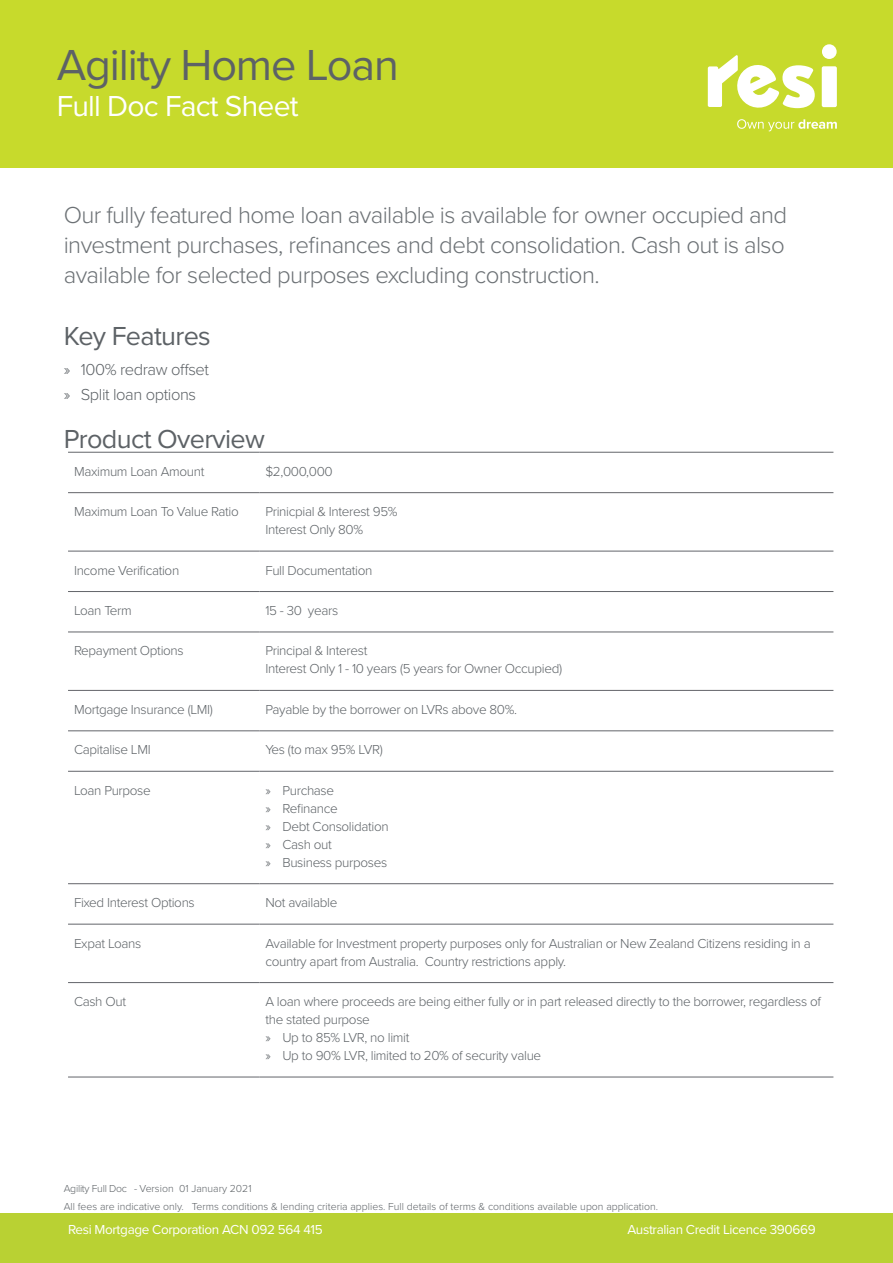
<style>
.page{position:relative;width:893px;height:1263px;background:#fff}
.page>*{position:absolute;margin:0;border:0;box-sizing:border-box;transform-origin:0 0}
.t1{font:45px "Proxima Nova";letter-spacing:-.025em;color:#5d6266}
.t2{font:30px "Proxima Nova";letter-spacing:-.025em;color:#fff}
.t3{font:27px "Proxima Nova";letter-spacing:-.025em;color:#5d6266}
.t4{font:300 24px/30px "Proxima Nova";letter-spacing:-.025em;color:#6c7175;text-align:justify}
.t5{font:300 16.5px "Proxima Nova";letter-spacing:-.025em;color:#5d6266}
.t6{font:300 13.5px/18px "Proxima Nova";letter-spacing:-.025em;color:#5d6266}
.t7{font:13.5px "Proxima Nova";letter-spacing:-.025em;color:#fff}
.t8{font:300 10.5px/18px "Proxima Nova";color:#5d6266}
</style>
<div class="page">
<hr style="left:68px;top:452px;width:191px;height:1px;background:#63656a">
<hr style="left:259px;top:452px;width:574px;height:1px;background:#63656a">
<hr style="left:68px;top:492px;width:191px;height:1px;background:#63656a">
<hr style="left:259px;top:492px;width:574px;height:1px;background:#63656a">
<hr style="left:68px;top:551px;width:191px;height:1px;background:#63656a">
<hr style="left:259px;top:551px;width:574px;height:1px;background:#63656a">
<hr style="left:68px;top:591px;width:191px;height:1px;background:#63656a">
<hr style="left:259px;top:591px;width:574px;height:1px;background:#63656a">
<hr style="left:68px;top:632px;width:191px;height:1px;background:#63656a">
<hr style="left:259px;top:632px;width:574px;height:1px;background:#63656a">
<hr style="left:68px;top:690px;width:191px;height:1px;background:#63656a">
<hr style="left:259px;top:690px;width:574px;height:1px;background:#63656a">
<hr style="left:68px;top:730px;width:191px;height:1px;background:#63656a">
<hr style="left:259px;top:730px;width:574px;height:1px;background:#63656a">
<hr style="left:68px;top:771px;width:191px;height:1px;background:#63656a">
<hr style="left:259px;top:771px;width:574px;height:1px;background:#63656a">
<hr style="left:68px;top:883px;width:191px;height:1px;background:#63656a">
<hr style="left:259px;top:883px;width:574px;height:1px;background:#63656a">
<hr style="left:68px;top:924px;width:191px;height:1px;background:#63656a">
<hr style="left:259px;top:924px;width:574px;height:1px;background:#63656a">
<hr style="left:68px;top:982px;width:191px;height:1px;background:#63656a">
<hr style="left:259px;top:982px;width:574px;height:1px;background:#63656a">
<hr style="left:68px;top:1077px;width:191px;height:1px;background:#63656a">
<hr style="left:259px;top:1077px;width:574px;height:1px;background:#63656a">
<div style="left:0;top:1213px;width:893px;height:50px;background:#b9d133"></div>
<div style="left:0;top:0;width:893px;height:167px;background:#c7da2c"></div>
<div style="left:822px;top:66px;width:15px;height:41px;background:#fff;border-radius:2px"></div>
<div style="left:822px;top:44px;width:15px;height:15px;background:#fff;border-radius:50%"></div>
<svg style="left:708px;top:55px;width:107px;height:54px"></svg>
<svg style="left:737px;top:119px;width:100px;height:12px"></svg>
<h1 class="t1" style="left:57px;top:31px;width:344px">Agility Home Loan</h1>
<h2 class="t2" style="left:57px;top:84px;width:243px">Full Doc Fact Sheet</h2>
<p class="t4" style="left:64px;top:199px;width:725px">Our fully featured home loan available is available for owner occupied and investment purchases, refinances and debt consolidation. Cash out is also available for selected purposes excluding construction.</p>
<p class="t3" style="left:64px;top:316px;width:149px">Key Features</p>
<p class="t5" style="left:64px;top:357px;width:147px">» 100% redraw offset</p>
<p class="t5" style="left:64px;top:383px;width:134px">» Split loan options</p>
<p class="t3" style="left:64px;top:419px;width:203px">Product Overview</p>
<p class="t6" style="left:74px;top:461px;width:132px">Maximum Loan Amount</p>
<p class="t6" style="left:265px;top:461px;width:69px">$2,000,000</p>
<p class="t6" style="left:74px;top:502px;width:166px">Maximum Loan To Value Ratio</p>
<p class="t6" style="left:265px;top:502px;width:134px">Prinicpial &amp; Interest 95%</p>
<p class="t6" style="left:265px;top:520px;width:99px">Interest Only 80%</p>
<p class="t6" style="left:74px;top:560px;width:107px">Income Verification</p>
<p class="t6" style="left:265px;top:560px;width:109px">Full Documentation</p>
<p class="t6" style="left:74px;top:601px;width:59px">Loan Term</p>
<p class="t6" style="left:265px;top:601px;width:74px">15 - 30 years</p>
<p class="t6" style="left:74px;top:641px;width:111px">Repayment Options</p>
<p class="t6" style="left:265px;top:641px;width:104px">Principal &amp; Interest</p>
<p class="t6" style="left:265px;top:659px;width:298px">Interest Only 1 - 10 years (5 years for Owner Occupied)</p>
<p class="t6" style="left:74px;top:700px;width:140px">Mortgage Insurance (LMI)</p>
<p class="t6" style="left:265px;top:700px;width:253px">Payable by the borrower on LVRs above 80%.</p>
<p class="t6" style="left:74px;top:740px;width:78px">Capitalise LMI</p>
<p class="t6" style="left:265px;top:740px;width:119px">Yes (to max 95% LVR)</p>
<p class="t6" style="left:74px;top:780px;width:78px">Loan Purpose</p>
<p class="t6" style="left:265px;top:780px;width:70px">» Purchase</p>
<p class="t6" style="left:265px;top:798px;width:74px">» Refinance</p>
<p class="t6" style="left:265px;top:816px;width:125px">» Debt Consolidation</p>
<p class="t6" style="left:265px;top:834px;width:68px">» Cash out</p>
<p class="t6" style="left:265px;top:852px;width:123px">» Business purposes</p>
<p class="t6" style="left:74px;top:893px;width:122px">Fixed Interest Options</p>
<p class="t6" style="left:265px;top:893px;width:73px">Not available</p>
<p class="t6" style="left:74px;top:933px;width:69px">Expat Loans</p>
<p class="t6" style="left:265px;top:933px;width:547px">Available for Investment property purposes only for Australian or New Zealand Citizens residing in a country apart from Australia. Country restrictions apply.</p>
<p class="t6" style="left:74px;top:992px;width:54px">Cash Out</p>
<p class="t6" style="left:265px;top:992px;width:557px">A loan where proceeds are being either fully or in part released directly to the borrower, regardless of the stated purpose</p>
<p class="t6" style="left:265px;top:1028px;width:146px">» Up to 85% LVR, no limit</p>
<p class="t6" style="left:265px;top:1046px;width:277px">» Up to 90% LVR, limited to 20% of security value</p>
<p class="t8" style="left:64px;top:1179px;width:596px">Agility Full Doc - Version 01 January 2021<br>All fees are indicative only. Terms conditions &amp; lending criteria applies. Full details of terms &amp; conditions available upon application.</p>
<p class="t7" style="left:68px;top:1220px;width:256px">Resi Mortgage Corporation ACN 092 564 415</p>
<p class="t7" style="left:628px;top:1220px;width:190px">Australian Credit Licence 390669</p>
</div>
